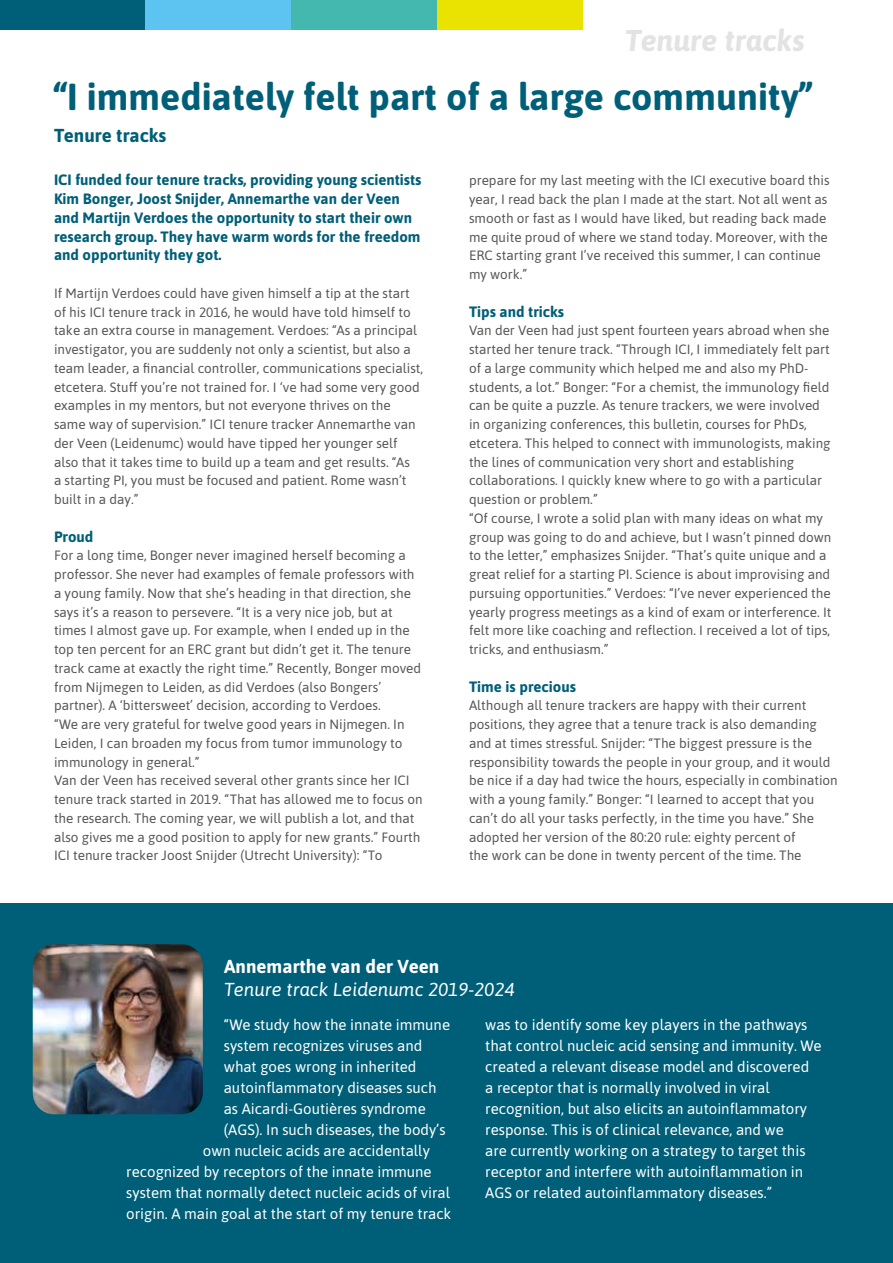
<style>
.page{position:relative;width:893px;height:1263px;background:#fff}
.page>*{position:absolute;margin:0;border:0;box-sizing:border-box;transform-origin:0 0}
.t1{font:700 37.5px "Asap";color:#005f78}
.t2{font:italic 700 30px "Asap";color:#e3e3e3}
.t3{font:italic 18.75px "Asap";color:#fff}
.t4{font:700 18.75px "Asap";color:#fff}
.t5{font:700 18.75px "Asap";color:#005f78}
.t6{font:15px/21px "Asap";color:#fff}
.t7{font:700 15px/18.8px "Asap";color:#005f78}
.t8{font:13.5px/18.8px "Asap";color:#575756}
</style>
<div class="page">
<div style="left:0;top:0;width:146px;height:30px;background:#005f78"></div>
<div style="left:146px;top:0;width:145px;height:30px;background:#5dc3f0"></div>
<div style="left:291px;top:0;width:146px;height:30px;background:#44b8af"></div>
<div style="left:437px;top:0;width:146px;height:30px;background:#eae200"></div>
<div style="left:0;top:904px;width:893px;height:359px;background:#005f78"></div>
<hr style="left:892px;top:542px;width:1px;height:362px;background:#eae200">
<img style="left:33px;top:944px;width:170px;height:170px">
<h2 class="t2" style="left:625px;top:20px;width:181px">Tenure tracks</h2>
<h1 class="t1" style="left:54px;top:70px;width:759px">“I immediately felt part of a large community”</h1>
<h3 class="t5" style="left:54px;top:122px;width:114px">Tenure tracks</h3>
<p class="t7" style="left:54px;top:170px;width:369px">ICI funded four tenure tracks, providing young scientists Kim Bonger, Joost Snijder, Annemarthe van der Veen and Martijn Verdoes the opportunity to start their own research group. They have warm words for the freedom and opportunity they got.</p>
<p class="t8" style="left:54px;top:283px;width:371px">If Martijn Verdoes could have given himself a tip at the start of his ICI tenure track in 2016, he would have told himself to take an extra course in management. Verdoes: “As a principal investigator, you are suddenly not only a scientist, but also a team leader, a financial controller, communications specialist, etcetera. Stuff you’re not trained for. I ‘ve had some very good examples in my mentors, but not everyone thrives on the same way of supervision.” ICI tenure tracker Annemarthe van der Veen (Leidenumc) would have tipped her younger self also that it takes time to build up a team and get results. “As<br>a starting PI, you must be focused and patient. Rome wasn’t built in a day.”</p>
<p class="t7" style="left:54px;top:526px;width:41px">Proud</p>
<p class="t8" style="left:54px;top:545px;width:370px">For a long time, Bonger never imagined herself becoming a professor. She never had examples of female professors with a young family. Now that she’s heading in that direction, she says it’s a reason to persevere. “It is a very nice job, but at times I almost gave up. For example, when I ended up in the top ten percent for an ERC grant but didn’t get it. The tenure track came at exactly the right time.” Recently, Bonger moved from Nijmegen to Leiden, as did Verdoes (also Bongers’ partner). A ‘bittersweet’ decision, according to Verdoes.<br>“We are very grateful for twelve good years in Nijmegen. In Leiden, I can broaden my focus from tumor immunology to immunology in general.”<br>Van der Veen has received several other grants since her ICI tenure track started in 2019. “That has allowed me to focus on the research. The coming year, we will publish a lot, and that also gives me a good position to apply for new grants.” Fourth ICI tenure tracker Joost Snijder (Utrecht University): “To</p>
<p class="t8" style="left:469px;top:170px;width:362px">prepare for my last meeting with the ICI executive board this year, I read back the plan I made at the start. Not all went as smooth or fast as I would have liked, but reading back made me quite proud of where we stand today. Moreover, with the ERC starting grant I’ve received this summer, I can continue my work.”</p>
<p class="t7" style="left:469px;top:301px;width:97px">Tips and tricks</p>
<p class="t8" style="left:469px;top:320px;width:364px">Van der Veen had just spent fourteen years abroad when she started her tenure track. “Through ICI, I immediately felt part of a large community which helped me and also my PhD&shy;students, a lot.” Bonger: “For a chemist, the immunology field can be quite a puzzle. As tenure trackers, we were involved in organizing conferences, this bulletin, courses for PhDs, etcetera. This helped to connect with immunologists, making the lines of communication very short and establishing collaborations. I quickly knew where to go with a particular question or problem.”<br>“Of course, I wrote a solid plan with many ideas on what my group was going to do and achieve, but I wasn’t pinned down to the letter,” emphasizes Snijder. “That’s quite unique and a great relief for a starting PI. Science is about improvising and pursuing opportunities.” Verdoes: “I’ve never experienced the yearly progress meetings as a kind of exam or interference. It felt more like coaching and reflection. I received a lot of tips, tricks, and enthusiasm.”</p>
<p class="t7" style="left:469px;top:676px;width:108px">Time is precious</p>
<p class="t8" style="left:469px;top:695px;width:370px">Although all tenure trackers are happy with their current positions, they agree that a tenure track is also demanding and at times stressful. Snijder: “The biggest pressure is the responsibility towards the people in your group, and it would be nice if a day had twice the hours, especially in combination with a young family.” Bonger: “I learned to accept that you can’t do all your tasks perfectly, in the time you have.” She adopted her version of the 80:20 rule: eighty percent of<br>the work can be done in twenty percent of the time. The</p>
<h3 class="t4" style="left:224px;top:953px;width:217px">Annemarthe van der Veen</h3>
<h3 class="t3" style="left:224px;top:977px;width:292px">Tenure track Leidenumc 2019-2024</h3>
<p class="t6" style="left:224px;top:1014px;width:228px">“We study how the innate immune</p>
<p class="t6" style="left:224px;top:1035px;width:200px">system recognizes viruses and</p>
<p class="t6" style="left:224px;top:1056px;width:194px">what goes wrong in inherited</p>
<p class="t6" style="left:224px;top:1077px;width:214px">autoinflammatory diseases such</p>
<p class="t6" style="left:224px;top:1098px;width:203px">as Aicardi-Goutières syndrome</p>
<p class="t6" style="left:224px;top:1119px;width:223px">(AGS). In such diseases, the body’s</p>
<p class="t6" style="left:203px;top:1140px;width:229px">own nucleic acids are accidentally</p>
<p class="t6" style="left:126px;top:1161px;width:307px">recognized by receptors of the innate immune</p>
<p class="t6" style="left:126px;top:1182px;width:325px">system that normally detect nucleic acids of viral</p>
<p class="t6" style="left:126px;top:1203px;width:327px">origin. A main goal at the start of my tenure track</p>
<p class="t6" style="left:485px;top:1014px;width:338px">was to identify some key players in the pathways that control nucleic acid sensing and immunity. We created a relevant disease model and discovered<br>a receptor that is normally involved in viral recognition, but also elicits an autoinflammatory response. This is of clinical relevance, and we<br>are currently working on a strategy to target this receptor and interfere with autoinflammation in AGS or related autoinflammatory diseases.”</p>
</div>
